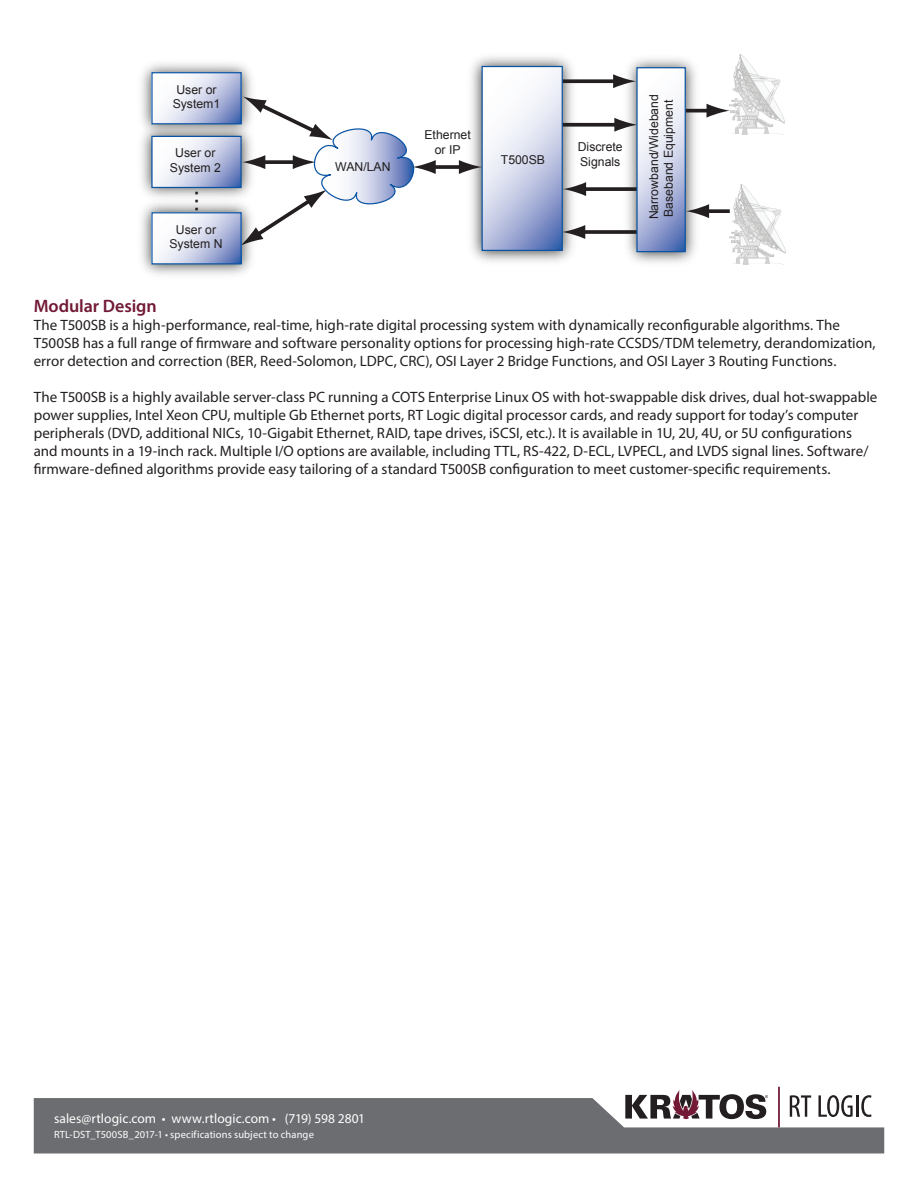
<style>
.page{position:relative;width:918px;height:1188px;background:#fff}
.page>*{position:absolute;margin:0;border:0;box-sizing:border-box;transform-origin:0 0}
.Heading_1{font:600 18px "Myriad Pro";letter-spacing:-.005em;color:#721935}
.Body_Text{font:15px/18px "Myriad Pro";color:#231f20}
.Footer9{font:13.5px "Myriad Pro";letter-spacing:.005em;color:#fff}
.t1{font:12.3px/14.7px "Arial";color:#231f20;text-align:center}
.t2{font:900 12.3px "Arial";color:#231f20}
.t3{font:10.5px "Myriad Pro";letter-spacing:.01em;color:#fff}
</style>
<div class="page">
<svg style="left:34px;top:1098px;width:850px;height:56px;background:#7a7b7d"></svg>
<svg style="left:625px;top:1090px;width:143px;height:29px"></svg>
<svg style="left:790px;top:1095px;width:21px;height:22px"></svg>
<svg style="left:818px;top:1095px;width:35px;height:22px"></svg>
<hr style="left:856px;top:1095px;width:2px;height:22px;background:#231f20">
<svg style="left:861px;top:1095px;width:11px;height:22px"></svg>
<hr style="left:778px;top:1087px;width:2px;height:40px;background:#721935">
<svg style="left:586px;top:79px;width:27px;height:4px"></svg>
<svg style="left:586px;top:187px;width:27px;height:4px"></svg>
<img style="left:141px;top:63px;width:109px;height:54px">
<div style="left:151px;top:72px;width:91px;height:52px;border:1px solid #0a54a3"></div>
<svg style="left:586px;top:123px;width:27px;height:4px"></svg>
<svg style="left:586px;top:230px;width:27px;height:4px"></svg>
<img style="left:731px;top:184px;width:55px;height:81px">
<img style="left:731px;top:54px;width:54px;height:81px">
<svg style="left:613px;top:68px;width:117px;height:184px"></svg>
<svg style="left:436px;top:165px;width:23px;height:4px"></svg>
<svg style="left:459px;top:67px;width:127px;height:183px"></svg>
<img style="left:141px;top:117px;width:11px;height:76px">
<img style="left:141px;top:193px;width:109px;height:82px">
<svg style="left:152px;top:73px;width:284px;height:191px"></svg>
<div style="left:151px;top:212px;width:91px;height:52px;border:1px solid #0a54a3"></div>
<p class="t1" style="left:173px;top:82px;width:49px">User or<br>System1</p>
<p class="t1" style="left:424px;top:128px;width:48px">Ethernet</p>
<p class="t1" style="left:578px;top:140px;width:46px">Discrete</p>
<p class="t1" style="left:175px;top:146px;width:42px">User or</p>
<p class="t1" style="left:435px;top:142px;width:27px">or IP</p>
<p class="t1" style="left:170px;top:161px;width:53px">System 2</p>
<p class="t1" style="left:501px;top:152px;width:46px">T500SB</p>
<p class="t1" style="left:335px;top:159px;width:57px">WAN/LAN</p>
<p class="t1" style="left:580px;top:154px;width:42px">Signals</p>
<p class="t2" style="left:209px;top:191px;width:22px;rotate:90deg">. . .</p>
<p class="t1" style="left:169px;top:222px;width:55px">User or<br>System N</p>
<p class="t1" style="left:647px;top:219px;width:127px;text-align:left;rotate:-90deg">Narrowband/Wideband<br>Baseband Equipment</p>
<p class="Heading_1" style="left:34px;top:294px;width:124px">Modular Design</p>
<p class="Body_Text" style="left:34px;top:315px;width:843px">The T500SB is a high-performance, real-time, high-rate digital processing system with dynamically reconfigurable algorithms. The<br>T500SB has a full range of firmware and software personality options for processing high-rate CCSDS/TDM telemetry, derandomization, error detection and correction (BER, Reed-Solomon, LDPC, CRC), OSI Layer 2 Bridge Functions, and OSI Layer 3 Routing Functions.</p>
<p class="Body_Text" style="left:34px;top:387px;width:845px">The T500SB is a highly available server-class PC running a COTS Enterprise Linux OS with hot-swappable disk drives, dual hot-swappable power supplies, Intel Xeon CPU, multiple Gb Ethernet ports, RT Logic digital processor cards, and ready support for today’s computer peripherals (DVD, additional NICs, 10-Gigabit Ethernet, RAID, tape drives, iSCSI, etc.). It is available in 1U, 2U, 4U, or 5U configurations and mounts in a 19-inch rack. Multiple I/O options are available, including TTL, RS-422, D-ECL, LVPECL, and LVDS signal lines. Software/ firmware-defined algorithms provide easy tailoring of a standard T500SB configuration to meet customer-specific requirements.</p>
<p class="Footer9" style="left:54px;top:1110px;width:313px">sales@rtlogic.com • www.rtlogic.com • (719) 598 2801</p>
<p class="t3" style="left:54px;top:1128px;width:261px">RTL-DST_T500SB_2017-1 • specifications subject to change</p>
</div>
